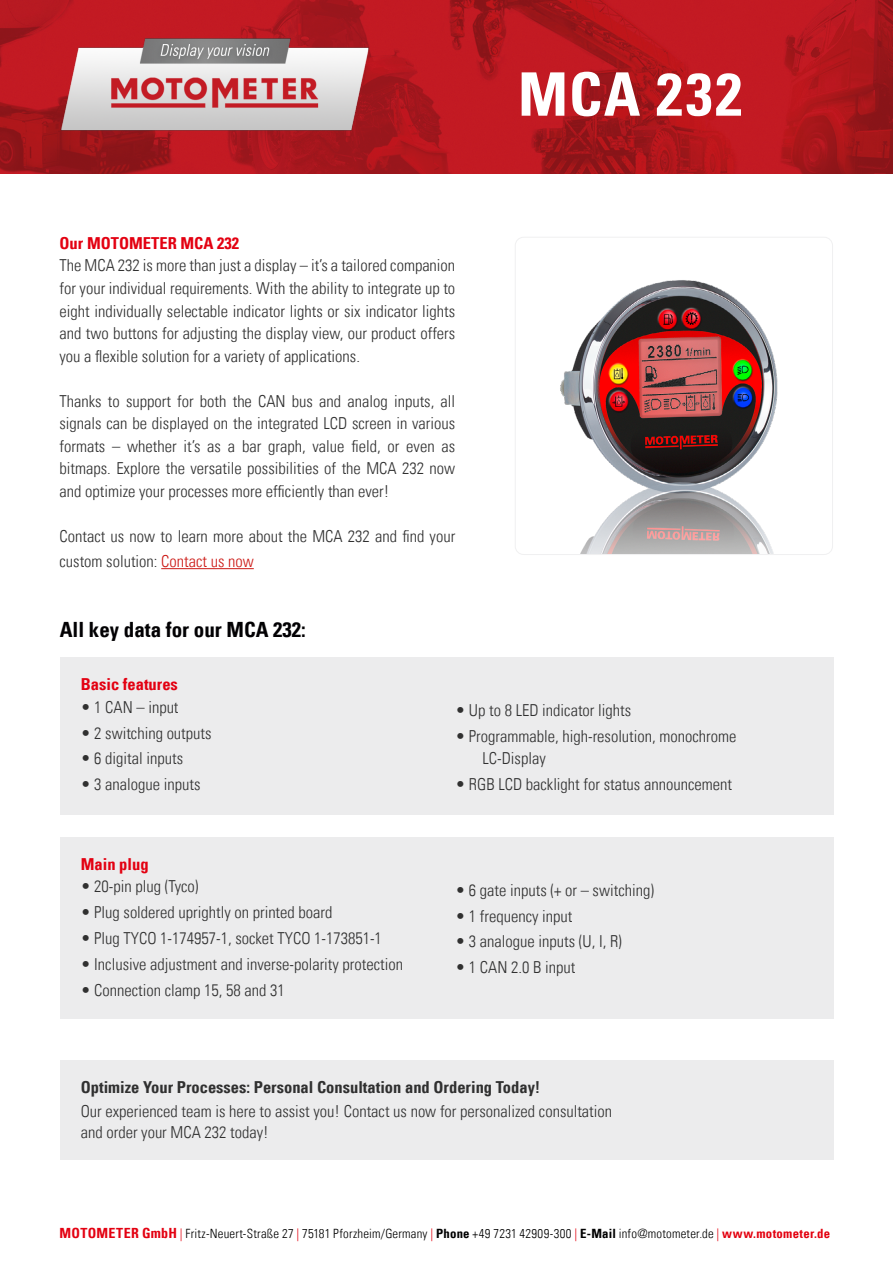
<style>
.page{position:relative;width:893px;height:1263px;background:#fff}
.page>*{position:absolute;margin:0;border:0;box-sizing:border-box;transform-origin:0 0}
.t1{font:700 condensed 60px "Univers LT";letter-spacing:.035em;color:#fff}
.t2{font:700 condensed 21px "Univers LT";color:#020103}
.t3{font:300 condensed 16.5px/22.5px "Univers LT";color:#303030}
.t4{font:700 condensed 16.5px "Univers LT";color:#303030}
.t5{font:700 condensed 16.5px "Univers LT";color:#e30011}
.t6{font:300 condensed 12.75px "Univers LT";letter-spacing:.015em;color:#000}
.s1{color:#cc1a16}
.s2{font-weight:700;font-size:14.1px;color:#e30111}
.s3{color:#e3000f}
.s4{font-weight:700}
.s5{font-weight:700;color:#e3000f}
</style>
<div class="page">
<img style="left:0;top:0;width:893px;height:173px">
<img style="left:56px;top:36px;width:317px;height:101px">
<hr style="left:161px;top:568px;width:93px;height:1px;background:#cc1a16">
<div style="left:60px;top:657px;width:773px;height:157px;background:#ececed"></div>
<div style="left:60px;top:837px;width:773px;height:181px;background:#ececed"></div>
<img style="left:517px;top:239px;width:314px;height:314px">
<div style="left:515px;top:237px;width:318px;height:318px;border:1px solid #f0f0f1;border-radius:8px"></div>
<div style="left:60px;top:1060px;width:773px;height:99px;background:#ececed"></div>
<p class="t5" style="left:60px;top:233px;width:181px">Our MOTOMETER MCA 232</p>
<p class="t3" style="left:60px;top:254px;width:397px;text-align:justify">The MCA 232 is more than just a display – it’s a tailored companion for your individual requirements. With the ability to integrate up to eight individually selectable indicator lights or six indicator lights and two buttons for adjusting the display view, our product offers you a flexible solution for a variety of applications.</p>
<p class="t3" style="left:60px;top:389px;width:397px;text-align:justify">Thanks to support for both the CAN bus and analog inputs, all signals can be displayed on the integrated LCD screen in various formats – whether it’s as a bar graph, value field, or even as bitmaps. Explore the versatile possibilities of the MCA 232 now and optimize your processes more efficiently than ever!</p>
<p class="t3" style="left:60px;top:523px;width:397px;line-height:25.5px">Contact us now to learn more about the MCA 232 and find your custom solution: <span class="s1">Contact us now</span></p>
<p class="t2" style="left:60px;top:616px;width:248px">All key data for our MCA 232:</p>
<h1 class="t1" style="left:518px;top:58px;width:226px">MCA 232</h1>
<p class="t5" style="left:81px;top:674px;width:99px">Basic features</p>
<p class="t3" style="left:81px;top:696px;width:99px">• 1 CAN – input</p>
<p class="t3" style="left:81px;top:721px;width:132px">• 2 switching outputs</p>
<p class="t3" style="left:81px;top:747px;width:104px">• 6 digital inputs</p>
<p class="t3" style="left:81px;top:773px;width:121px">• 3 analogue inputs</p>
<p class="t5" style="left:81px;top:854px;width:69px">Main plug</p>
<p class="t3" style="left:81px;top:875px;width:119px">• 20-pin plug (Tyco)</p>
<p class="t3" style="left:81px;top:901px;width:253px">• Plug soldered uprightly on printed board</p>
<p class="t3" style="left:81px;top:927px;width:303px">• Plug TYCO 1-174957-1, socket TYCO 1-173851-1</p>
<p class="t3" style="left:81px;top:953px;width:324px">• Inclusive adjustment and inverse-polarity protection</p>
<p class="t3" style="left:81px;top:979px;width:206px">• Connection clamp 15, 58 and 31</p>
<p class="t3" style="left:455px;top:699px;width:177px">• Up to 8 LED indicator lights</p>
<p class="t3" style="left:482px;top:725px;width:256px;text-indent:-27px">• Programmable, high-resolution, monochrome<br>LC-Display</p>
<p class="t3" style="left:455px;top:773px;width:278px">• RGB LCD backlight for status announcement</p>
<p class="t3" style="left:455px;top:879px;width:200px">• 6 gate inputs (+ or – switching)</p>
<p class="t3" style="left:455px;top:904px;width:119px">• 1 frequency input</p>
<p class="t3" style="left:455px;top:930px;width:168px">• 3 analogue inputs (U, I, R)</p>
<p class="t3" style="left:455px;top:956px;width:121px">• 1 CAN 2.0 B input</p>
<p class="t4" style="left:81px;top:1077px;width:461px">Optimize Your Processes: Personal Consultation and Ordering Today!</p>
<p class="t3" style="left:81px;top:1101px;width:533px;line-height:21px">Our experienced team is here to assist you! Contact us now for personalized consultation and order your MCA 232 today!</p>
<p class="t6" style="left:60px;top:1226px;width:772px"><span class="s2">MOTOMETER GmbH</span> <span class="s3">|</span> Fritz-Neuert-Straße 27 <span class="s3">|</span> 75181 Pforzheim/Germany <span class="s3">|</span> <span class="s4">Phone</span> +49 7231 42909-300 <span class="s3">|</span> <span class="s4">E-Mail</span> info@motometer.de <span class="s3">|</span> <span class="s5">www.motometer.de</span></p>
</div>
